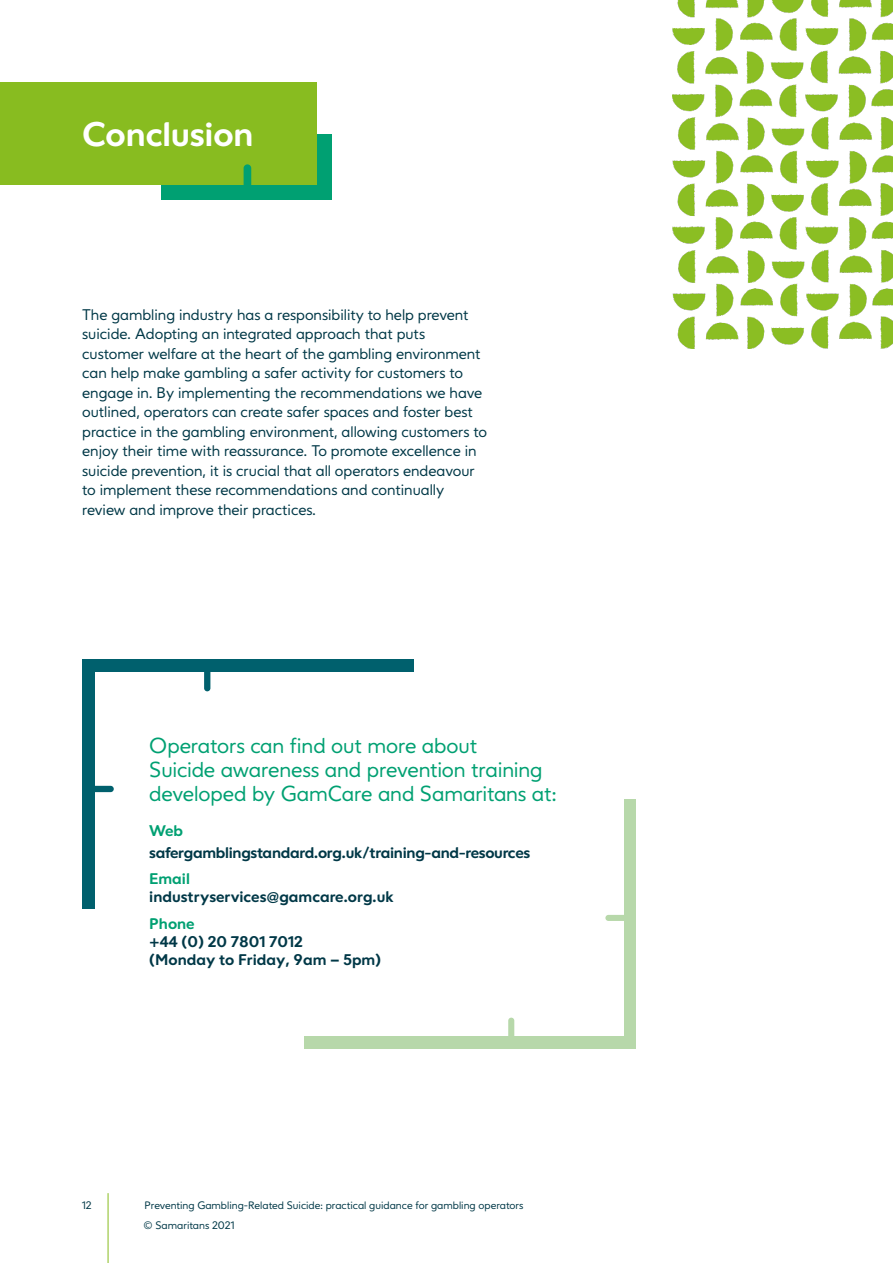
<style>
.page{position:relative;width:893px;height:1263px;background:#fff}
.page>*{position:absolute;margin:0;border:0;box-sizing:border-box;transform-origin:0 0}
.t1{font:700 33px "Varah";letter-spacing:-.005em;color:#fff}
.t2{font:21px/24px "Varah";letter-spacing:-.005em;color:#00a072}
.t3{font:15px/19.5px "Varah";color:#003847}
.t4{font:700 15px/18px "Varah";color:#003847}
.t5{font:700 15px "Varah";letter-spacing:-.02em;color:#003847}
.t6{font:700 15px "Varah";color:#00a072}
.t7{font:10.5px/20.2px "Varah";color:#003847}
</style>
<div class="page">
<hr style="left:108px;top:1193px;width:1px;height:70px;background:#88bc20">
<img style="left:673px;top:0;width:220px;height:348px">
<div style="left:304px;top:799px;width:332px;height:249px;background:#b7d8aa"></div>
<div style="left:82px;top:660px;width:332px;height:249px;background:#00606d"></div>
<div style="left:95px;top:672px;width:528px;height:363px;background:#fff"></div>
<svg style="left:95px;top:786px;width:19px;height:6px"></svg>
<svg style="left:204px;top:672px;width:6px;height:19px"></svg>
<svg style="left:605px;top:915px;width:18px;height:6px"></svg>
<svg style="left:508px;top:1018px;width:6px;height:18px"></svg>
<div style="left:161px;top:135px;width:171px;height:65px;background:#00a072"></div>
<div style="left:0;top:82px;width:316px;height:103px;background:#88bc20"></div>
<svg style="left:244px;top:164px;width:7px;height:21px"></svg>
<h1 class="t1" style="left:82px;top:114px;width:173px">Conclusion</h1>
<p class="t3" style="left:82px;top:305px;width:406px">The gambling industry has a responsibility to help prevent suicide. Adopting an integrated approach that puts customer welfare at the heart of the gambling environment can help make gambling a safer activity for customers to engage in. By implementing the recommendations we have outlined, operators can create safer spaces and foster best practice in the gambling environment, allowing customers to enjoy their time with reassurance. To promote excellence in suicide prevention, it is crucial that all operators endeavour to implement these recommendations and continually review and improve their practices.</p>
<h2 class="t2" style="left:149px;top:734px;width:409px">Operators can find out more about<br>Suicide awareness and prevention training developed by GamCare and Samaritans at:</h2>
<p class="t6" style="left:149px;top:821px;width:35px">Web</p>
<p class="t5" style="left:149px;top:843px;width:382px">safergamblingstandard.org.uk/training-and-resources</p>
<p class="t6" style="left:149px;top:869px;width:42px">Email</p>
<p class="t4" style="left:149px;top:888px;width:246px">industryservices@gamcare.org.uk</p>
<p class="t6" style="left:149px;top:914px;width:47px">Phone</p>
<p class="t4" style="left:149px;top:932px;width:233px">+44 (0) 20 7801 7012<br>(Monday to Friday, 9am – 5pm)</p>
<p class="t7" style="left:82px;top:1195px;width:11px">12</p>
<p class="t7" style="left:144px;top:1195px;width:381px">Preventing Gambling-Related Suicide: practical guidance for gambling operators © Samaritans 2021</p>
</div>
